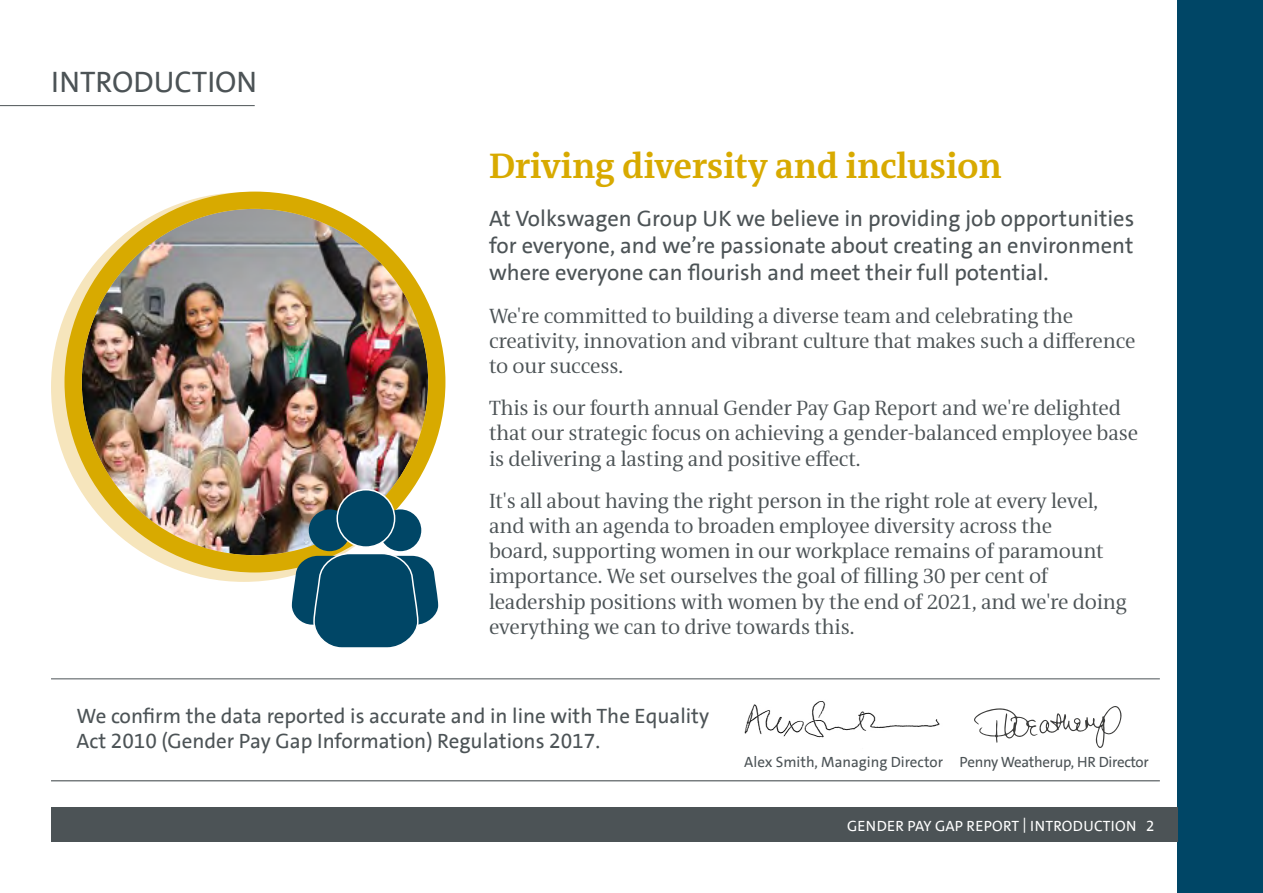
<style>
.page{position:relative;width:1263px;height:893px;background:#fff}
.page>*{position:absolute;margin:0;border:0;box-sizing:border-box;transform-origin:0 0}
.t1{font:700 36px "VWAG The Antiqua";letter-spacing:-.01em;color:#d8aa00}
.t2{font:30px "VWAG The Sans";color:#4c5356}
.t3{font:22.5px/27px "VWAG The Sans";color:#4c5356;text-align:justify}
.t4{font:21px/25.2px "VWAG The Antiqua";letter-spacing:-.01em;color:#4c5356}
.t5{font:21px/25.2px "VWAG The Sans";color:#4c5356}
.t6{font:15px "VWAG The Sans";letter-spacing:-.015em;color:#4c5356}
.t7{font:15px "VWAG The Sans";letter-spacing:.02em;color:#fff}
</style>
<div class="page">
<div style="left:1178px;top:0;width:85px;height:893px;background:#004666"></div>
<div style="left:51px;top:808px;width:1127px;height:34px;background:#4c5356"></div>
<svg style="left:51px;top:192px;width:386px;height:390px;background:#e4c353"></svg>
<img style="left:82px;top:209px;width:346px;height:346px;border-radius:173px">
<div style="left:65px;top:192px;width:380px;height:380px;border:17px solid #d8aa00;border-radius:50%"></div>
<svg style="left:292px;top:488px;width:146px;height:160px"></svg>
<hr style="left:0;top:105px;width:255px;height:1px;background:#4c5356">
<img style="left:744px;top:701px;width:196px;height:37px">
<hr style="left:51px;top:678px;width:1109px;height:1px;background:#4c5356">
<hr style="left:51px;top:780px;width:1109px;height:1px;background:#4c5356">
<svg style="left:974px;top:706px;width:148px;height:42px"></svg>
<h2 class="t2" style="left:51px;top:62px;width:208px">INTRODUCTION</h2>
<h1 class="t1" style="left:489px;top:143px;width:514px">Driving diversity and inclusion</h1>
<p class="t3" style="left:489px;top:205px;width:647px">At Volkswagen Group UK we believe in providing job opportunities for everyone, and we’re passionate about creating an environment where everyone can flourish and meet their full potential.</p>
<p class="t4" style="left:489px;top:303px;width:648px">We're committed to building a diverse team and celebrating the creativity, innovation and vibrant culture that makes such a difference to our success.</p>
<p class="t4" style="left:489px;top:396px;width:651px">This is our fourth annual Gender Pay Gap Report and we're delighted that our strategic focus on achieving a gender-balanced employee base is delivering a lasting and positive effect.</p>
<p class="t4" style="left:489px;top:488px;width:639px">It's all about having the right person in the right role at every level, and with an agenda to broaden employee diversity across the<br>board, supporting women in our workplace remains of paramount importance. We set ourselves the goal of filling 30 per cent of leadership positions with women by the end of 2021, and we're doing everything we can to drive towards this.</p>
<p class="t5" style="left:77px;top:703px;width:634px">We confirm the data reported is accurate and in line with The Equality<br>Act 2010 (Gender Pay Gap Information) Regulations 2017.</p>
<p class="t6" style="left:744px;top:752px;width:406px">Alex Smith, Managing Director Penny Weatherup, HR Director</p>
<p class="t7" style="left:847px;top:816px;width:309px">GENDER PAY GAP REPORT | INTRODUCTION 2</p>
</div>
